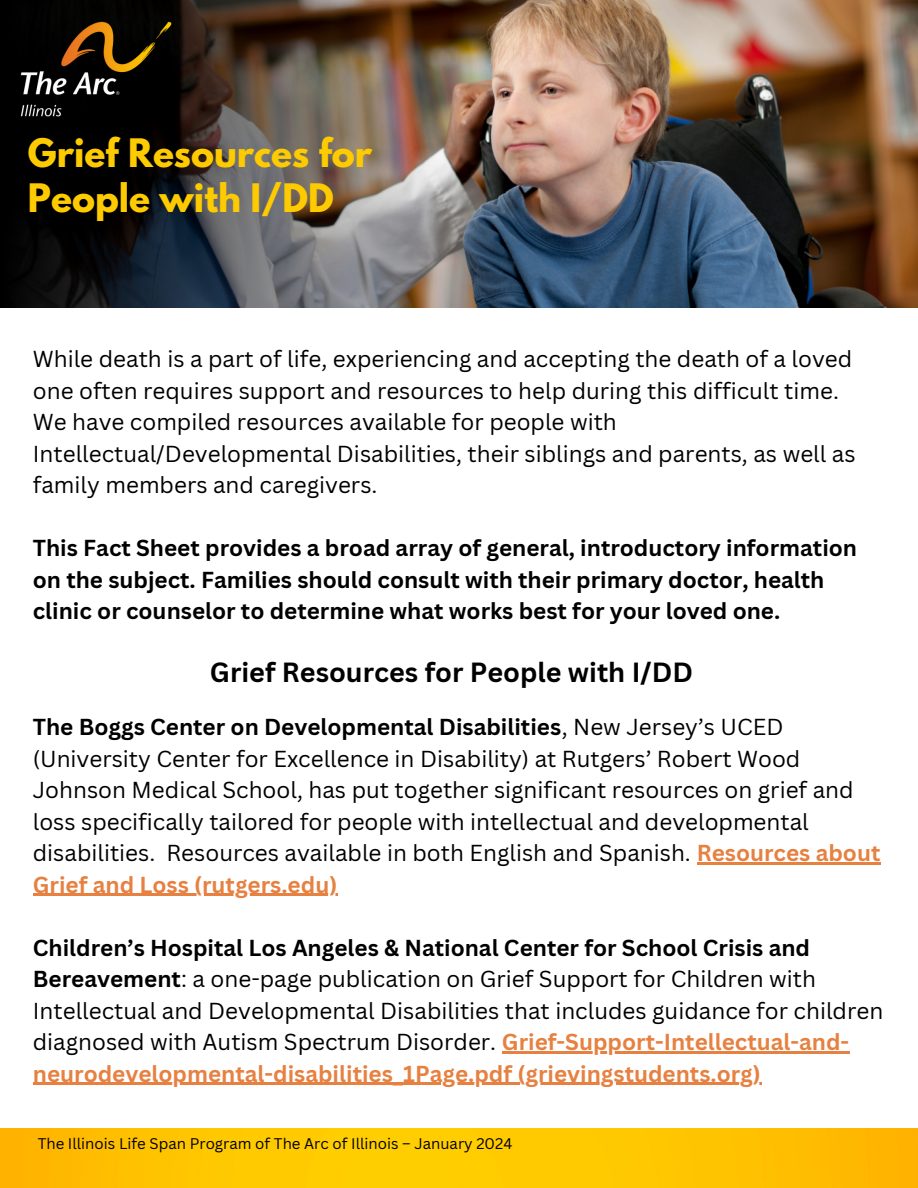
<style>
.page{position:relative;width:918px;height:1188px;background:#fff}
.page>*{position:absolute;margin:0;border:0;box-sizing:border-box;transform-origin:0 0}
.t1{font:700 34.8px/45px "League Spartan";color:#fecb00}
.t2{font:700 27px "Canva Sans";color:#000}
.t3{font:22.5px/31.5px "Canva Sans";color:#000}
.t4{font:700 22.5px/31.5px "Canva Sans";color:#000}
.t5{font:700 22.5px "Canva Sans";color:#e68141}
.t6{font:15px "Canva Sans";color:#000}
.s1{font-weight:700}
.s2{font-weight:700;color:#e68141}
</style>
<div class="page">
<img style="left:451px;top:0;width:467px;height:307px">
<img style="left:0;top:0;width:451px;height:308px">
<img style="left:0;top:0;width:192px;height:137px">
<hr style="left:697px;top:862px;width:184px;height:2px;background:#e68141">
<hr style="left:33px;top:894px;width:305px;height:2px;background:#e68141">
<hr style="left:502px;top:1051px;width:348px;height:2px;background:#e68141">
<hr style="left:33px;top:1083px;width:729px;height:2px;background:#e68141">
<img style="left:0;top:1128px;width:918px;height:60px">
<p class="t1" style="left:28px;top:135px;width:346px">Grief Resources for<br>People with I/DD</p>
<h4 class="t3" style="left:33px;top:343px;width:824px">While death is a part of life, experiencing and accepting the death of a loved one often requires support and resources to help during this difficult time.<br>We have compiled resources available for people with Intellectual/Developmental Disabilities, their siblings and parents, as well as family members and caregivers.</h4>
<h4 class="t4" style="left:33px;top:532px;width:826px">This Fact Sheet provides a broad array of general, introductory information on the subject. Families should consult with their primary doctor, health clinic or counselor to determine what works best for your loved one.</h4>
<p class="t2" style="left:210px;top:653px;width:485px">Grief Resources for People with I/DD</p>
<h1 class="t3" style="left:33px;top:711px;width:849px"><span class="s1">The Boggs Center on Developmental Disabilities</span>, New Jersey’s UCED (University Center for Excellence in Disability) at Rutgers’ Robert Wood Johnson Medical School, has put together significant resources on grief and loss specifically tailored for people with intellectual and developmental disabilities. Resources available in both English and Spanish. <span class="s2">Resources about</span></h1>
<h4 class="t5" style="left:33px;top:869px;width:306px">Grief and Loss (rutgers.edu)</h4>
<h4 class="t3" style="left:33px;top:931px;width:852px"><span class="s1">Children’s Hospital Los Angeles &amp; National Center for School Crisis and Bereavement</span>: a one-page publication on Grief Support for Children with Intellectual and Developmental Disabilities that includes guidance for children diagnosed with Autism Spectrum Disorder. <span class="s2">Grief-Support-Intellectual-and-</span></h4>
<h2 class="t5" style="left:33px;top:1058px;width:730px">neurodevelopmental-disabilities_1Page.pdf (grievingstudents.org)</h2>
<p class="t6" style="left:38px;top:1133px;width:476px">The Illinois Life Span Program of The Arc of Illinois – January 2024</p>
</div>
